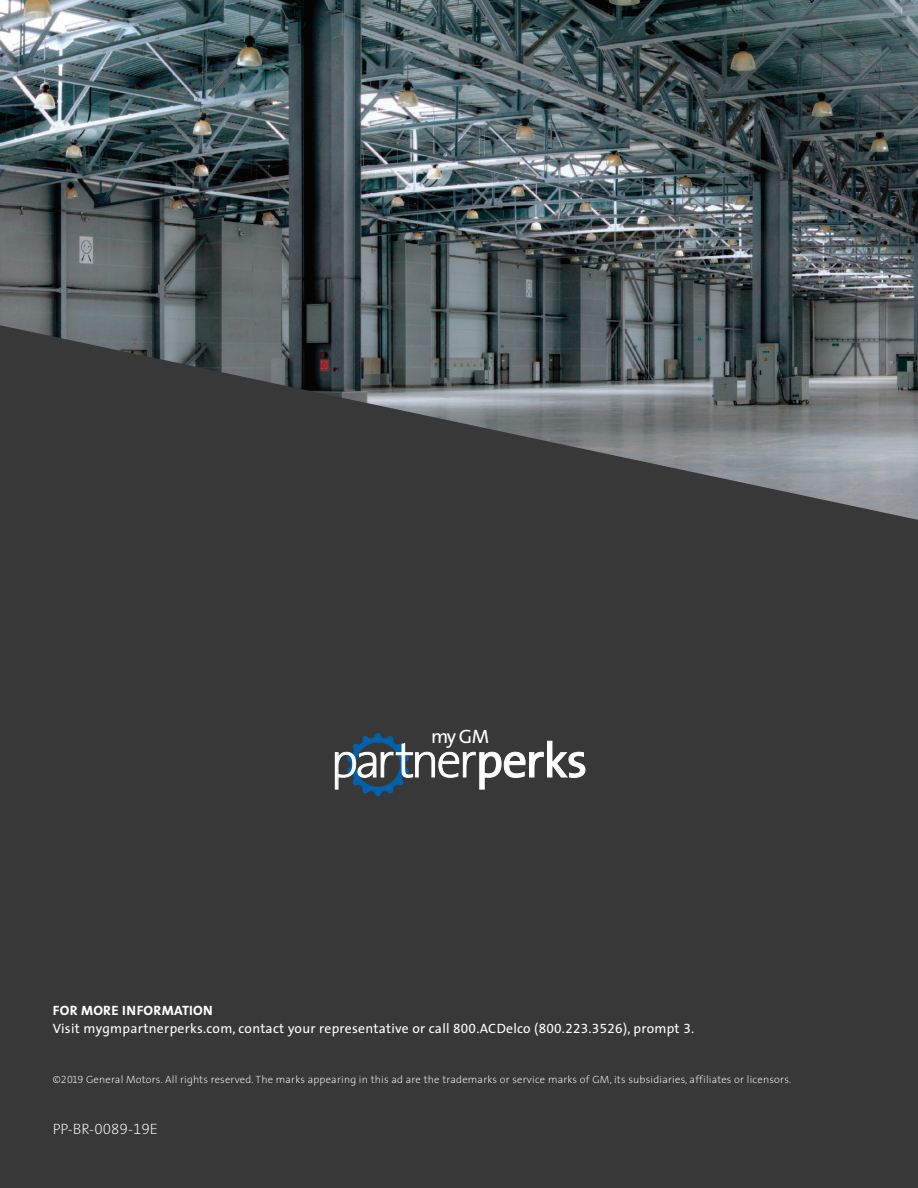
<style>
.page{position:relative;width:918px;height:1188px;background:#383839}
.page>*{position:absolute;margin:0;border:0;box-sizing:border-box;transform-origin:0 0}
.t1{font:300 48.9px "GM Sans";letter-spacing:-.06em;color:#fff}
.t2{font:19.35px "GM Sans";color:#fff}
.t3{font:300 15px "GM Sans";color:#fff}
.t4{font:13.5px "GM Sans";letter-spacing:.02em;color:#fff}
.t5{font:700 13.5px "GM Sans";letter-spacing:.02em;color:#fff}
.t6{font:300 10.5px "GM Sans";letter-spacing:.02em;color:#fff}
.s1{font-weight:400}
</style>
<div class="page">
<img style="left:0;top:0;width:918px;height:520px">
<svg style="left:347px;top:733px;width:62px;height:63px"></svg>
<h2 class="t2" style="left:431px;top:729px;width:60px">my GM</h2>
<h1 class="t1" style="left:330px;top:742px;width:258px">partner<span class="s1">perks</span></h1>
<p class="t5" style="left:53px;top:1005px;width:161px">FOR MORE INFORMATION</p>
<p class="t4" style="left:53px;top:1023px;width:643px">Visit mygmpartnerperks.com, contact your representative or call 800.ACDelco (800.223.3526), prompt 3.</p>
<p class="t6" style="left:53px;top:1076px;width:740px">©2019 General Motors. All rights reserved. The marks appearing in this ad are the trademarks or service marks of GM, its subsidiaries, affiliates or licensors.</p>
<h3 class="t3" style="left:53px;top:1123px;width:107px">PP-BR-0089-19E</h3>
</div>
